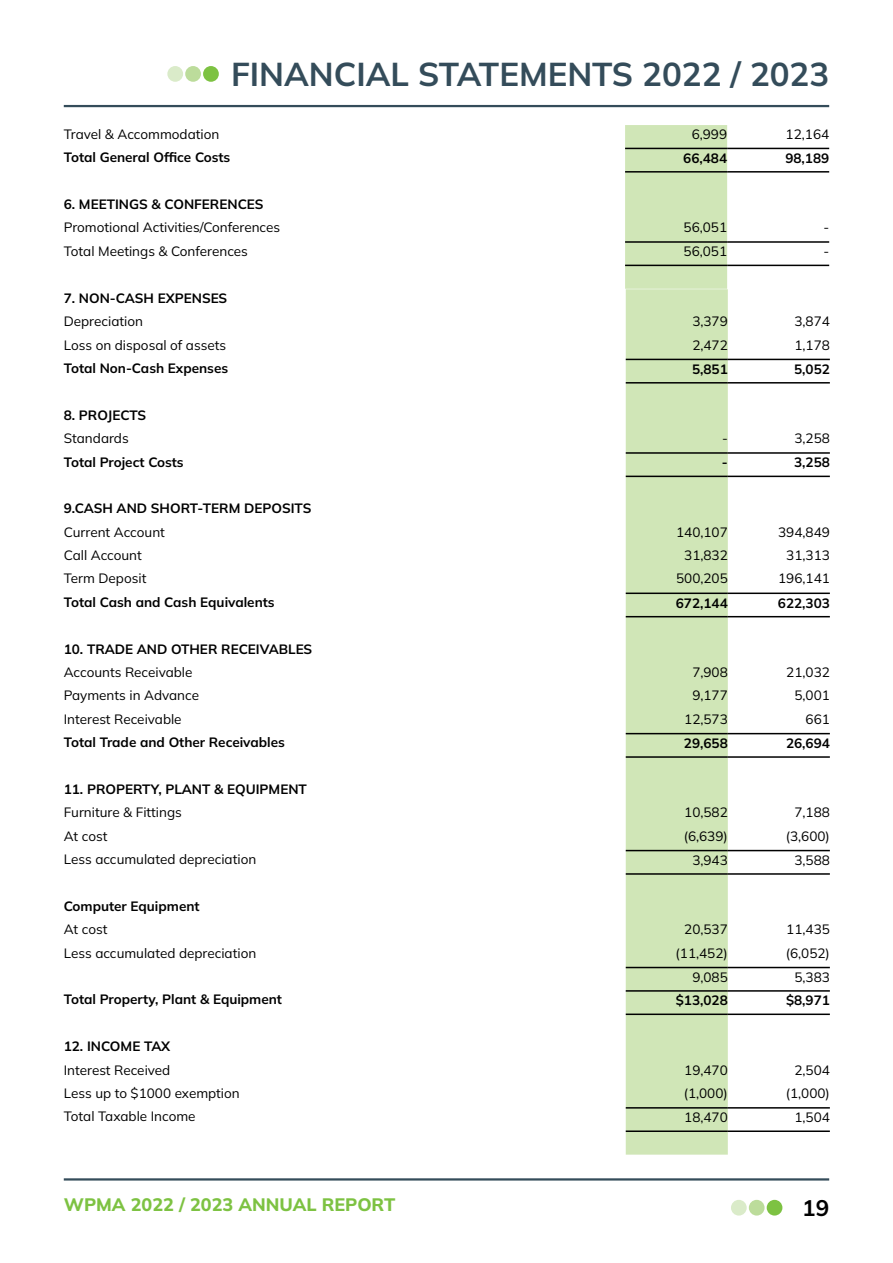
<style>
.page{position:relative;width:893px;height:1263px;background:#fff}
.page>*{position:absolute;margin:0;border:0;box-sizing:border-box;transform-origin:0 0}
.t1{font:700 33px "Mulish";color:#344c5a}
.t2{font:700 22.5px "Mulish";color:#000}
.t3{font:800 18px "Mulish";color:#7dc242}
.t4{font:13.5px "Mulish";color:#000}
.t5{font:700 13.5px "Mulish";color:#000}
</style>
<div class="page">
<div style="left:767px;top:1200px;width:15px;height:15px;background:#7dc242;border-radius:50%"></div>
<div style="left:749px;top:1200px;width:16px;height:15px;background:#bcdc9b;border-radius:50%"></div>
<div style="left:731px;top:1200px;width:16px;height:15px;background:#daebc9;border-radius:50%"></div>
<div style="left:203px;top:66px;width:16px;height:16px;background:#7dc242;border-radius:50%"></div>
<div style="left:185px;top:66px;width:16px;height:16px;background:#bcdc9b;border-radius:50%"></div>
<div style="left:167px;top:66px;width:16px;height:16px;background:#daebc9;border-radius:50%"></div>
<hr style="left:64px;top:1178px;width:765px;height:2px;background:#344c5a">
<hr style="left:64px;top:105px;width:765px;height:2px;background:#344c5a">
<div style="left:625px;top:125px;width:102px;height:164px;background:#d0e6b7"></div>
<hr style="left:625px;top:241px;width:102px;height:2px;background:#000">
<hr style="left:727px;top:241px;width:102px;height:2px;background:#000">
<hr style="left:625px;top:265px;width:102px;height:1px;background:#000">
<hr style="left:727px;top:265px;width:102px;height:1px;background:#000">
<hr style="left:625px;top:148px;width:102px;height:1px;background:#000">
<hr style="left:727px;top:148px;width:102px;height:1px;background:#000">
<hr style="left:625px;top:171px;width:102px;height:2px;background:#000">
<hr style="left:727px;top:171px;width:102px;height:2px;background:#000">
<div style="left:626px;top:289px;width:102px;height:865px;background:#d0e6b7"></div>
<hr style="left:626px;top:1107px;width:102px;height:1px;background:#000">
<hr style="left:728px;top:1107px;width:102px;height:1px;background:#000">
<hr style="left:626px;top:1130px;width:102px;height:2px;background:#000">
<hr style="left:728px;top:1130px;width:102px;height:2px;background:#000">
<hr style="left:626px;top:967px;width:102px;height:1px;background:#000">
<hr style="left:728px;top:967px;width:102px;height:1px;background:#000">
<hr style="left:626px;top:733px;width:102px;height:1px;background:#000">
<hr style="left:728px;top:733px;width:102px;height:1px;background:#000">
<hr style="left:626px;top:756px;width:102px;height:2px;background:#000">
<hr style="left:728px;top:756px;width:102px;height:2px;background:#000">
<hr style="left:626px;top:592px;width:102px;height:2px;background:#000">
<hr style="left:728px;top:592px;width:102px;height:2px;background:#000">
<hr style="left:626px;top:616px;width:102px;height:1px;background:#000">
<hr style="left:728px;top:616px;width:102px;height:1px;background:#000">
<hr style="left:626px;top:452px;width:102px;height:2px;background:#000">
<hr style="left:728px;top:452px;width:102px;height:2px;background:#000">
<hr style="left:626px;top:476px;width:102px;height:1px;background:#000">
<hr style="left:728px;top:476px;width:102px;height:1px;background:#000">
<hr style="left:626px;top:359px;width:102px;height:1px;background:#000">
<hr style="left:728px;top:359px;width:102px;height:1px;background:#000">
<hr style="left:626px;top:382px;width:102px;height:2px;background:#000">
<hr style="left:728px;top:382px;width:102px;height:2px;background:#000">
<hr style="left:626px;top:850px;width:102px;height:1px;background:#000">
<hr style="left:728px;top:850px;width:102px;height:1px;background:#000">
<hr style="left:626px;top:873px;width:102px;height:2px;background:#000">
<hr style="left:728px;top:873px;width:102px;height:2px;background:#000">
<hr style="left:626px;top:990px;width:102px;height:2px;background:#000">
<hr style="left:728px;top:990px;width:102px;height:2px;background:#000">
<hr style="left:626px;top:1013px;width:102px;height:2px;background:#000">
<hr style="left:728px;top:1013px;width:102px;height:2px;background:#000">
<h1 class="t1" style="left:231px;top:52px;width:600px">FINANCIAL STATEMENTS 2022 / 2023</h1>
<p class="t4" style="left:64px;top:125px;width:157px">Travel &amp; Accommodation</p>
<p class="t4" style="left:692px;top:125px;width:37px">6,999</p>
<p class="t4" style="left:786px;top:125px;width:45px">12,164</p>
<p class="t5" style="left:64px;top:148px;width:168px">Total General Office Costs</p>
<p class="t5" style="left:683px;top:149px;width:45px">66,484</p>
<p class="t5" style="left:785px;top:149px;width:45px">98,189</p>
<p class="t5" style="left:64px;top:195px;width:201px">6. MEETINGS &amp; CONFERENCES</p>
<p class="t4" style="left:64px;top:218px;width:218px">Promotional Activities/Conferences</p>
<p class="t4" style="left:684px;top:218px;width:45px">56,051</p>
<p class="t4" style="left:823px;top:218px;width:7px">-</p>
<p class="t4" style="left:64px;top:241px;width:186px">Total Meetings &amp; Conferences</p>
<p class="t4" style="left:684px;top:242px;width:45px">56,051</p>
<p class="t4" style="left:823px;top:242px;width:7px">-</p>
<p class="t5" style="left:64px;top:289px;width:165px">7. NON-CASH EXPENSES</p>
<p class="t4" style="left:64px;top:312px;width:81px">Depreciation</p>
<p class="t4" style="left:692px;top:312px;width:37px">3,379</p>
<p class="t4" style="left:794px;top:312px;width:37px">3,874</p>
<p class="t4" style="left:64px;top:335px;width:164px">Loss on disposal of assets</p>
<p class="t4" style="left:692px;top:335px;width:37px">2,472</p>
<p class="t4" style="left:794px;top:335px;width:37px">1,178</p>
<p class="t5" style="left:64px;top:359px;width:166px">Total Non-Cash Expenses</p>
<p class="t5" style="left:692px;top:359px;width:37px">5,851</p>
<p class="t5" style="left:794px;top:359px;width:37px">5,052</p>
<p class="t5" style="left:64px;top:406px;width:84px">8. PROJECTS</p>
<p class="t4" style="left:64px;top:429px;width:66px">Standards</p>
<p class="t4" style="left:722px;top:429px;width:7px">-</p>
<p class="t4" style="left:794px;top:429px;width:37px">3,258</p>
<p class="t5" style="left:64px;top:452px;width:121px">Total Project Costs</p>
<p class="t5" style="left:722px;top:453px;width:7px">-</p>
<p class="t5" style="left:794px;top:453px;width:37px">3,258</p>
<p class="t5" style="left:64px;top:499px;width:249px">9.CASH AND SHORT-TERM DEPOSITS</p>
<p class="t4" style="left:64px;top:523px;width:103px">Current Account</p>
<p class="t4" style="left:676px;top:523px;width:53px">140,107</p>
<p class="t4" style="left:778px;top:523px;width:53px">394,849</p>
<p class="t4" style="left:64px;top:546px;width:80px">Call Account</p>
<p class="t4" style="left:684px;top:546px;width:45px">31,832</p>
<p class="t4" style="left:786px;top:546px;width:45px">31,313</p>
<p class="t4" style="left:64px;top:569px;width:84px">Term Deposit</p>
<p class="t4" style="left:676px;top:569px;width:53px">500,205</p>
<p class="t4" style="left:778px;top:569px;width:53px">196,141</p>
<p class="t5" style="left:64px;top:593px;width:212px">Total Cash and Cash Equivalents</p>
<p class="t5" style="left:676px;top:593px;width:53px">672,144</p>
<p class="t5" style="left:778px;top:593px;width:53px">622,303</p>
<p class="t5" style="left:64px;top:639px;width:250px">10. TRADE AND OTHER RECEIVABLES</p>
<p class="t4" style="left:64px;top:663px;width:130px">Accounts Receivable</p>
<p class="t4" style="left:692px;top:663px;width:37px">7,908</p>
<p class="t4" style="left:786px;top:663px;width:45px">21,032</p>
<p class="t4" style="left:64px;top:686px;width:137px">Payments in Advance</p>
<p class="t4" style="left:692px;top:686px;width:37px">9,177</p>
<p class="t4" style="left:794px;top:686px;width:37px">5,001</p>
<p class="t4" style="left:64px;top:710px;width:119px">Interest Receivable</p>
<p class="t4" style="left:684px;top:710px;width:45px">12,573</p>
<p class="t4" style="left:805px;top:710px;width:26px">661</p>
<p class="t5" style="left:64px;top:733px;width:223px">Total Trade and Other Receivables</p>
<p class="t5" style="left:684px;top:734px;width:45px">29,658</p>
<p class="t5" style="left:786px;top:734px;width:45px">26,694</p>
<p class="t5" style="left:64px;top:780px;width:245px">11. PROPERTY, PLANT &amp; EQUIPMENT</p>
<p class="t4" style="left:64px;top:803px;width:120px">Furniture &amp; Fittings</p>
<p class="t4" style="left:684px;top:803px;width:45px">10,582</p>
<p class="t4" style="left:794px;top:803px;width:37px">7,188</p>
<p class="t4" style="left:64px;top:827px;width:45px">At cost</p>
<p class="t4" style="left:684px;top:827px;width:46px">(6,639)</p>
<p class="t4" style="left:786px;top:827px;width:46px">(3,600)</p>
<p class="t4" style="left:64px;top:850px;width:194px">Less accumulated depreciation</p>
<p class="t4" style="left:692px;top:851px;width:37px">3,943</p>
<p class="t4" style="left:794px;top:851px;width:37px">3,588</p>
<p class="t5" style="left:64px;top:897px;width:137px">Computer Equipment</p>
<p class="t4" style="left:64px;top:920px;width:45px">At cost</p>
<p class="t4" style="left:684px;top:920px;width:45px">20,537</p>
<p class="t4" style="left:786px;top:920px;width:45px">11,435</p>
<p class="t4" style="left:64px;top:943px;width:194px">Less accumulated depreciation</p>
<p class="t4" style="left:676px;top:943px;width:54px">(11,452)</p>
<p class="t4" style="left:786px;top:943px;width:46px">(6,052)</p>
<p class="t4" style="left:692px;top:968px;width:37px">9,085</p>
<p class="t4" style="left:794px;top:968px;width:37px">5,383</p>
<p class="t5" style="left:64px;top:990px;width:220px">Total Property, Plant &amp; Equipment</p>
<p class="t5" style="left:676px;top:991px;width:53px">$13,028</p>
<p class="t5" style="left:786px;top:991px;width:45px">$8,971</p>
<p class="t5" style="left:64px;top:1037px;width:108px">12. INCOME TAX</p>
<p class="t4" style="left:64px;top:1060px;width:108px">Interest Received</p>
<p class="t4" style="left:684px;top:1060px;width:45px">19,470</p>
<p class="t4" style="left:794px;top:1060px;width:37px">2,504</p>
<p class="t4" style="left:64px;top:1084px;width:178px">Less up to $1000 exemption</p>
<p class="t4" style="left:684px;top:1084px;width:46px">(1,000)</p>
<p class="t4" style="left:786px;top:1084px;width:46px">(1,000)</p>
<p class="t4" style="left:64px;top:1107px;width:133px">Total Taxable Income</p>
<p class="t4" style="left:684px;top:1108px;width:45px">18,470</p>
<p class="t4" style="left:794px;top:1108px;width:37px">1,504</p>
<h3 class="t3" style="left:64px;top:1192px;width:333px">WPMA 2022 / 2023 ANNUAL REPORT</h3>
<h2 class="t2" style="left:802px;top:1192px;width:28px">19</h2>
</div>
